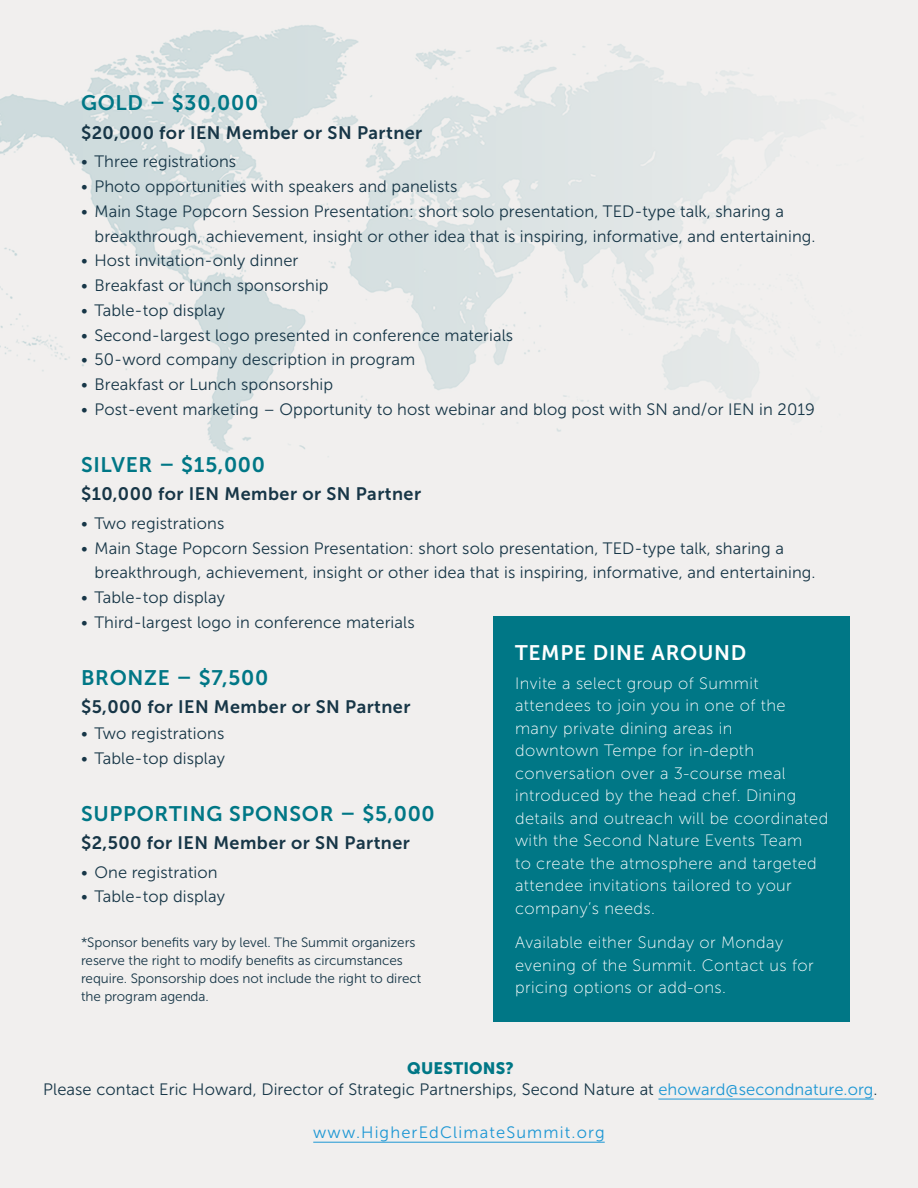
<style>
.page{position:relative;width:918px;height:1188px;background:#f1efee}
.page>*{position:absolute;margin:0;border:0;box-sizing:border-box;transform-origin:0 0}
.t1{font:21px "Museo Sans 700";letter-spacing:.035em;color:#007786}
.t2{font:21px "Museo Sans 700";letter-spacing:.035em;color:#fff}
.t3{font:18px "Museo Sans 700";letter-spacing:.025em;color:#173647}
.t4{font:16.5px/24.8px "Museo Sans 300";letter-spacing:.005em;color:#173647}
.t5{font:16.5px/22.5px "Museo Sans 100";letter-spacing:.025em;color:#fff}
.t6{font:16.5px "Museo Sans 300";letter-spacing:.07em;color:#1d97d4}
.t7{font:16.5px "Museo Sans 900";letter-spacing:.01em;color:#007786}
.t8{font:13.5px/18px "Museo Sans 300";letter-spacing:-.005em;color:#173647}
.s1{color:#1d97d4}
</style>
<div class="page">
<img style="left:0;top:25px;width:782px;height:432px">
<hr style="left:313px;top:1142px;width:292px;height:1px;background:#1d97d4">
<hr style="left:658px;top:1099px;width:216px;height:1px;background:#1d97d4">
<div style="left:494px;top:616px;width:356px;height:406px;background:#007786"></div>
<p class="t1" style="left:81px;top:91px;width:179px">GOLD – $30,000</p>
<p class="t3" style="left:81px;top:123px;width:343px">$20,000 for IEN Member or SN Partner</p>
<p class="t4" style="left:81px;top:149px;width:157px">• Three registrations</p>
<p class="t4" style="left:81px;top:174px;width:378px">• Photo opportunities with speakers and panelists</p>
<p class="t4" style="left:95px;top:199px;width:723px;text-indent:-14px">• Main Stage Popcorn Session Presentation: short solo presentation, TED-type talk, sharing a breakthrough, achievement, insight or other idea that is inspiring, informative, and entertaining.</p>
<p class="t4" style="left:81px;top:248px;width:219px">• Host invitation-only dinner</p>
<p class="t4" style="left:81px;top:273px;width:249px">• Breakfast or lunch sponsorship</p>
<p class="t4" style="left:81px;top:298px;width:146px">• Table-top display</p>
<p class="t4" style="left:81px;top:323px;width:434px">• Second-largest logo presented in conference materials</p>
<p class="t4" style="left:81px;top:347px;width:336px">• 50-word company description in program</p>
<p class="t4" style="left:81px;top:372px;width:254px">• Breakfast or Lunch sponsorship</p>
<p class="t4" style="left:81px;top:397px;width:735px">• Post-event marketing – Opportunity to host webinar and blog post with SN and/or IEN in 2019</p>
<p class="t1" style="left:81px;top:453px;width:186px">SILVER – $15,000</p>
<p class="t3" style="left:81px;top:484px;width:342px">$10,000 for IEN Member or SN Partner</p>
<p class="t4" style="left:81px;top:511px;width:145px">• Two registrations</p>
<p class="t4" style="left:95px;top:536px;width:723px;text-indent:-14px">• Main Stage Popcorn Session Presentation: short solo presentation, TED-type talk, sharing a breakthrough, achievement, insight or other idea that is inspiring, informative, and entertaining.</p>
<p class="t4" style="left:81px;top:585px;width:146px">• Table-top display</p>
<p class="t4" style="left:81px;top:610px;width:335px">• Third-largest logo in conference materials</p>
<p class="t1" style="left:81px;top:666px;width:189px">BRONZE – $7,500</p>
<p class="t3" style="left:81px;top:697px;width:331px">$5,000 for IEN Member or SN Partner</p>
<p class="t4" style="left:81px;top:721px;width:145px">• Two registrations</p>
<p class="t4" style="left:81px;top:746px;width:146px">• Table-top display</p>
<p class="t1" style="left:81px;top:802px;width:355px">SUPPORTING SPONSOR – $5,000</p>
<p class="t3" style="left:81px;top:833px;width:330px">$2,500 for IEN Member or SN Partner</p>
<p class="t4" style="left:81px;top:860px;width:138px">• One registration</p>
<p class="t4" style="left:81px;top:884px;width:146px">• Table-top display</p>
<p class="t2" style="left:515px;top:641px;width:233px">TEMPE DINE AROUND</p>
<p class="t5" style="left:515px;top:672px;width:315px">Invite a select group of Summit attendees to join you in one of the many private dining areas in<br>downtown Tempe for in-depth conversation over a 3-course meal introduced by the head chef. Dining details and outreach will be coordinated with the Second Nature Events Team<br>to create the atmosphere and targeted attendee invitations tailored to your company’s needs.</p>
<p class="t5" style="left:515px;top:932px;width:300px">Available either Sunday or Monday evening of the Summit. Contact us for pricing options or add-ons.</p>
<p class="t8" style="left:81px;top:933px;width:342px">*Sponsor benefits vary by level. The Summit organizers reserve the right to modify benefits as circumstances require. Sponsorship does not include the right to direct the program agenda.</p>
<p class="t7" style="left:407px;top:1059px;width:108px">QUESTIONS?</p>
<p class="t4" style="left:43px;top:1077px;width:836px">Please contact Eric Howard, Director of Strategic Partnerships, Second Nature at <span class="s1">ehoward@secondnature.org</span>.</p>
<p class="t6" style="left:313px;top:1123px;width:293px">www.HigherEdClimateSummit.org</p>
</div>
